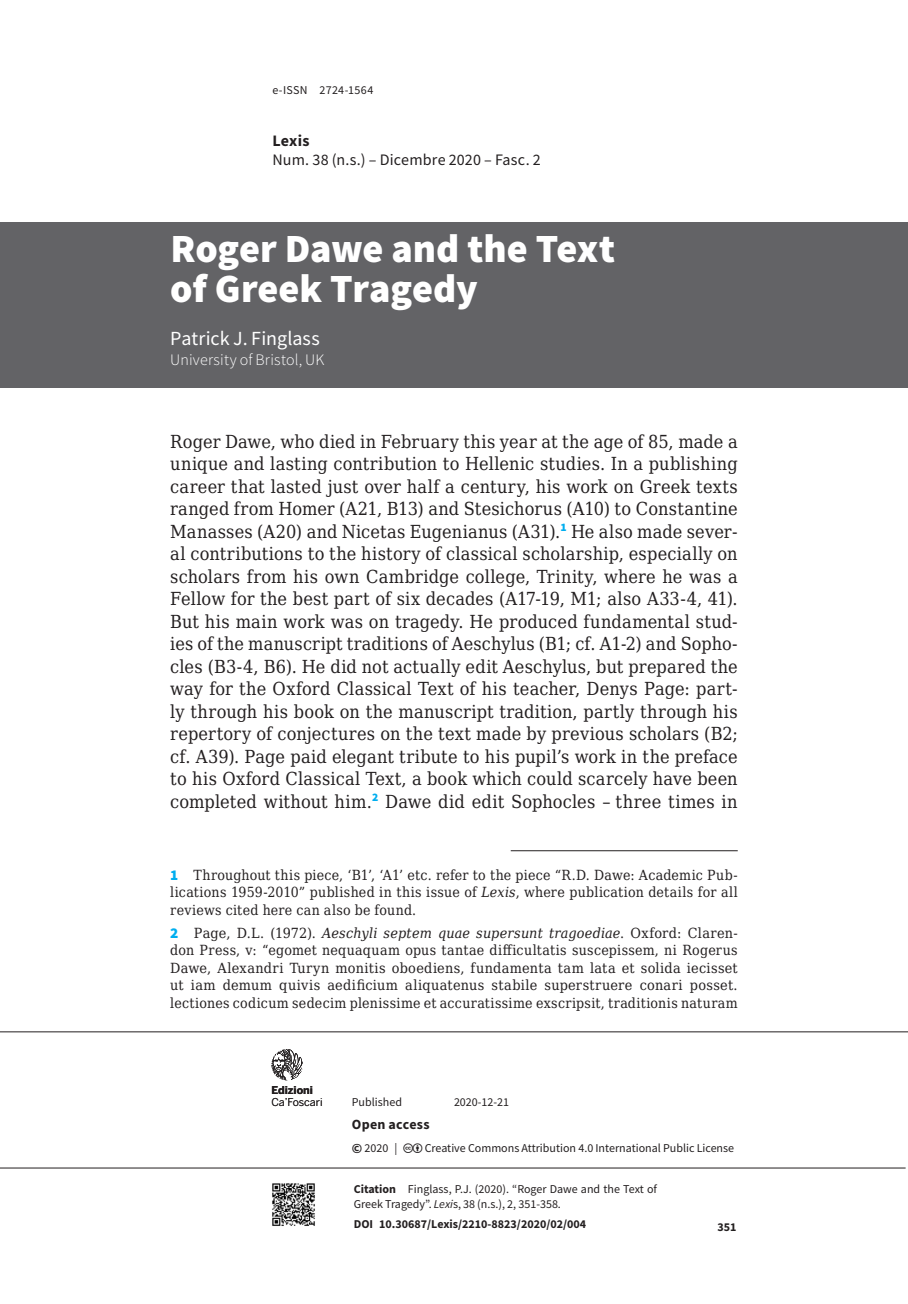
<style>
.page{position:relative;width:908px;height:1304px;background:#fff}
.page>*{position:absolute;margin:0;border:0;box-sizing:border-box;transform-origin:0 0}
.t1{font:900 40px/40px "Source Sans Pro";letter-spacing:-.005em;color:#fff}
.t2{font:20px "Source Sans Pro";color:#fff}
.t3{font:18px/22.4px "DejaVu Serif Condensed";letter-spacing:.01em;color:#231f20;text-align:justify}
.t4{font:16px "Source Sans Pro";letter-spacing:.01em;color:#231f20}
.t5{font:300 16px "Source Sans Pro";letter-spacing:.01em;color:#fff}
.t6{font:700 16px "Source Sans Pro";letter-spacing:.01em;color:#231f20}
.t7{font:14px/17.6px "DejaVu Serif Condensed";letter-spacing:.025em;color:#231f20;text-align:justify}
.t8{font:700 14px "Source Sans Pro";letter-spacing:.02em;color:#231f20}
.t9{font:12px/15px "Source Sans Pro";color:#231f20}
.t10{font:700 12px "Source Sans Pro";color:#231f20}
.t11{font:12px "Source Sans Pro";letter-spacing:.03em;color:#231f20}
.t12{font:10.8px "Benton Sans";letter-spacing:-.01em;color:#231f20}
.t13{font:700 10.8px "Benton Sans";color:#231f20}
.s1{font-family:"Source Sans Pro";font-weight:900;font-size:15px;color:#00aeef}
.s2{font-style:italic}
.s3{font-weight:700;font-size:14px}
.s4{font-weight:700}
</style>
<div class="page">
<hr style="left:0;top:1031px;width:907px;height:1px;background:#231f20">
<hr style="left:0;top:1168px;width:905px;height:1px;background:#231f20">
<img style="left:272px;top:1183px;width:43px;height:43px">
<svg style="left:271px;top:1049px;width:32px;height:31px"></svg>
<div style="left:0;top:223px;width:907px;height:165px;background:#636366"></div>
<hr style="left:510px;top:850px;width:227px;height:1px;background:#231f20">
<p class="t11" style="left:272px;top:82px;width:102px">e-ISSN 2724-1564</p>
<p class="t6" style="left:272px;top:130px;width:39px">Lexis</p>
<p class="t4" style="left:272px;top:150px;width:270px">Num. 38 (n.s.) – Dicembre 2020 – Fasc. 2</p>
<h1 class="t1" style="left:170px;top:228px;width:446px">Roger Dawe and the Text of Greek Tragedy</h1>
<p class="t2" style="left:170px;top:325px;width:151px">Patrick J. Finglass</p>
<p class="t5" style="left:170px;top:350px;width:156px">University of Bristol, UK</p>
<p class="t3" style="left:170px;top:430px;width:568px">Roger Dawe, who died in February this year at the age of 85, made a unique and lasting contribution to Hellenic studies. In a publishing career that lasted just over half a century, his work on Greek texts ranged from Homer (A21, B13) and Stesichorus (A10) to Constantine Manasses (A20) and Nicetas Eugenianus (A31).<sup>1</sup> He also made sever&shy;al contributions to the history of classical scholarship, especially on scholars from his own Cambridge college, Trinity, where he was a Fellow for the best part of six decades (A17-19, M1; also A33-4, 41).<br>But his main work was on tragedy. He produced fundamental stud&shy;ies of the manuscript traditions of Aeschylus (B1; cf. A1-2) and Sopho&shy;cles (B3-4, B6). He did not actually edit Aeschylus, but prepared the way for the Oxford Classical Text of his teacher, Denys Page: part&shy;ly through his book on the manuscript tradition, partly through his repertory of conjectures on the text made by previous scholars (B2; cf. A39). Page paid elegant tribute to his pupil’s work in the preface to his Oxford Classical Text, a book which could scarcely have been completed without him.<sup>2</sup> Dawe did edit Sophocles – three times in</p>
<p class="t7" style="left:170px;top:865px;width:568px"><span class="s1">1</span> Throughout this piece, ‘B1’, ‘A1’ etc. refer to the piece “R.D. Dawe: Academic Pub&shy;lications 1959-2010” published in this issue of <span class="s2">Lexis</span>, where publication details for all reviews cited here can also be found.</p>
<p class="t7" style="left:170px;top:924px;width:568px"><span class="s1">2</span> Page, D.L. (1972). <span class="s2">Aeschyli septem quae supersunt tragoediae</span>. Oxford: Claren&shy;don Press, v: “egomet nequaquam opus tantae difficultatis suscepissem, ni Rogerus Dawe, Alexandri Turyn monitis oboediens, fundamenta tam lata et solida iecisset ut iam demum quivis aedificium aliquatenus stabile superstruere conari posset. lectiones codicum sedecim plenissime et accuratissime exscripsit, traditionis naturam</p>
<p class="t13" style="left:271px;top:1084px;width:43px">Edizioni</p>
<p class="t12" style="left:271px;top:1095px;width:53px">Ca’Foscari</p>
<p class="t9" style="left:352px;top:1095px;width:52px">Published</p>
<p class="t9" style="left:454px;top:1095px;width:57px">2020-12-21</p>
<p class="t8" style="left:351px;top:1115px;width:79px">Open access</p>
<p class="t9" style="left:351px;top:1140px;width:47px"><span class="s3">©</span> 2020 |</p>
<p class="t9" style="left:424px;top:1140px;width:311px">Creative Commons Attribution 4.0 International Public License</p>
<p class="t9" style="left:353px;top:1181px;width:305px"><span class="s4">Citation</span> Finglass, P.J. (2020). “Roger Dawe and the Text of<br>Greek Tragedy”. <span class="s2">Lexi</span>s, 38 (n.s.), 2, 351-358.</p>
<p class="t10" style="left:353px;top:1216px;width:234px">DOI 10.30687/Lexis/2210-8823/2020/02/004</p>
<p class="t10" style="left:717px;top:1219px;width:21px">351</p>
</div>
